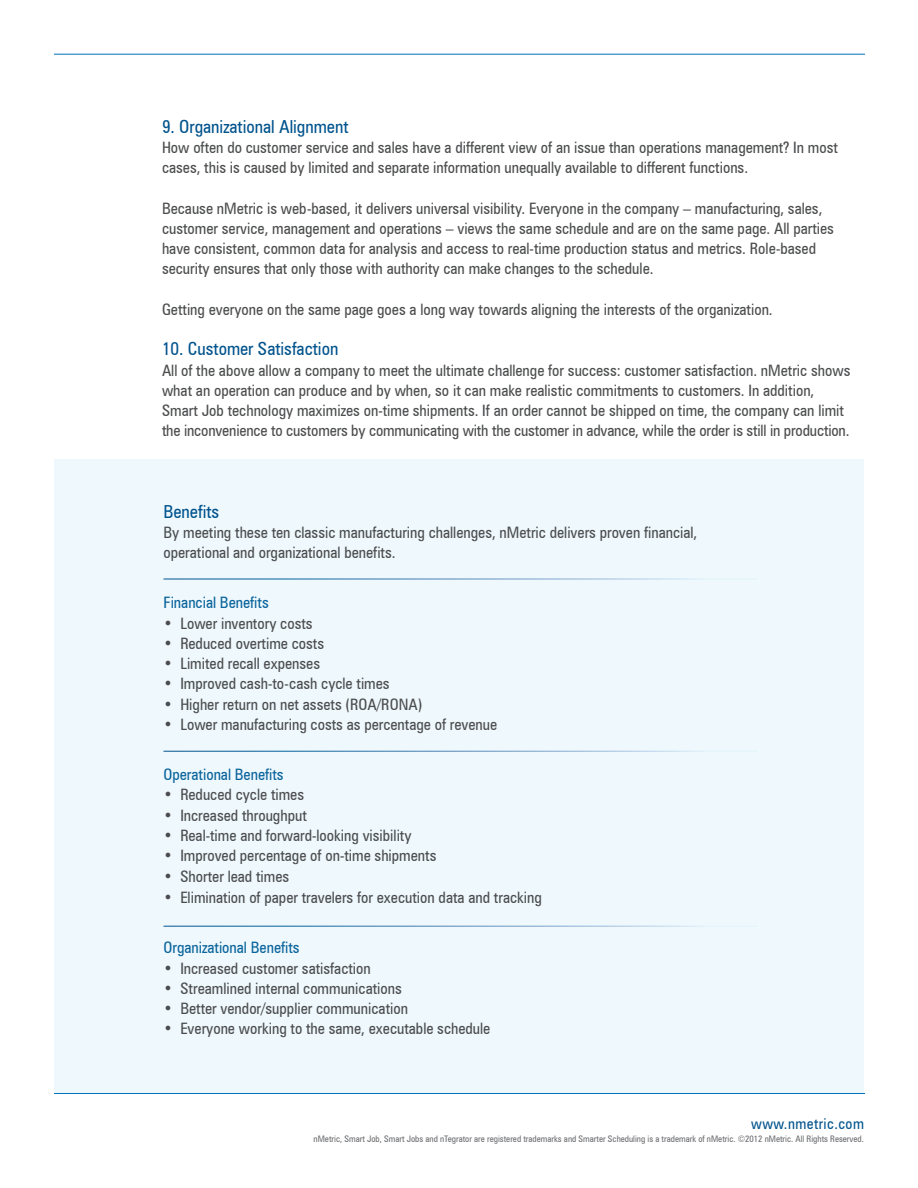
<style>
.page{position:relative;width:918px;height:1188px;background:#fff}
.page>*{position:absolute;margin:0;border:0;box-sizing:border-box;transform-origin:0 0}
.t1{font:condensed 18px "Zurich BT";color:#00538d}
.t2{font:condensed 15.75px/20.2px "Zurich BT";color:#4b4c4d}
.t3{font:condensed 15.75px "Zurich BT";color:#09639b}
.t4{font:condensed 15px "Zurich BT";letter-spacing:.03em;color:#00538d}
.t5{font:condensed 9px "Zurich BT";color:#6c6d70}
</style>
<div class="page">
<div style="left:54px;top:459px;width:810px;height:635px;background:#eef8fd"></div>
<hr style="left:54px;top:54px;width:811px;height:1px;background:#0072b8">
<hr style="left:54px;top:1093px;width:811px;height:1px;background:#0072b8">
<hr style="left:164px;top:579px;width:594px;height:1px;background:#fff">
<hr style="left:164px;top:751px;width:594px;height:1px;background:#fff">
<hr style="left:164px;top:926px;width:594px;height:1px;background:#fff">
<p class="t1" style="left:162px;top:115px;width:188px">9. Organizational Alignment</p>
<p class="t2" style="left:162px;top:137px;width:677px">How often do customer service and sales have a different view of an issue than operations management? In most cases, this is caused by limited and separate information unequally available to different functions.</p>
<p class="t2" style="left:162px;top:198px;width:674px">Because nMetric is web-based, it delivers universal visibility. Everyone in the company – manufacturing, sales, customer service, management and operations – views the same schedule and are on the same page. All parties have consistent, common data for analysis and access to real-time production status and metrics. Role-based security ensures that only those with authority can make changes to the schedule.</p>
<p class="t2" style="left:162px;top:299px;width:612px">Getting everyone on the same page goes a long way towards aligning the interests of the organization.</p>
<p class="t1" style="left:162px;top:338px;width:178px">10. Customer Satisfaction</p>
<p class="t2" style="left:162px;top:360px;width:690px">All of the above allow a company to meet the ultimate challenge for success: customer satisfaction. nMetric shows what an operation can produce and by when, so it can make realistic commitments to customers. In addition, Smart Job technology maximizes on-time shipments. If an order cannot be shipped on time, the company can limit the inconvenience to customers by communicating with the customer in advance, while the order is still in production.</p>
<p class="t1" style="left:164px;top:500px;width:57px">Benefits</p>
<p class="t2" style="left:164px;top:522px;width:535px">By meeting these ten classic manufacturing challenges, nMetric delivers proven financial, operational and organizational benefits.</p>
<p class="t3" style="left:164px;top:593px;width:107px">Financial Benefits</p>
<p class="t2" style="left:164px;top:613px;width:151px">• Lower inventory costs</p>
<p class="t2" style="left:164px;top:633px;width:162px">• Reduced overtime costs</p>
<p class="t2" style="left:164px;top:653px;width:158px">• Limited recall expenses</p>
<p class="t2" style="left:164px;top:674px;width:228px">• Improved cash-to-cash cycle times</p>
<p class="t2" style="left:164px;top:694px;width:260px">• Higher return on net assets (ROA/RONA)</p>
<p class="t2" style="left:164px;top:714px;width:335px">• Lower manufacturing costs as percentage of revenue</p>
<p class="t3" style="left:164px;top:765px;width:122px">Operational Benefits</p>
<p class="t2" style="left:164px;top:785px;width:142px">• Reduced cycle times</p>
<p class="t2" style="left:164px;top:805px;width:145px">• Increased throughput</p>
<p class="t2" style="left:164px;top:825px;width:250px">• Real-time and forward-looking visibility</p>
<p class="t2" style="left:164px;top:845px;width:274px">• Improved percentage of on-time shipments</p>
<p class="t2" style="left:164px;top:866px;width:127px">• Shorter lead times</p>
<p class="t2" style="left:164px;top:887px;width:380px">• Elimination of paper travelers for execution data and tracking</p>
<p class="t3" style="left:164px;top:938px;width:138px">Organizational Benefits</p>
<p class="t2" style="left:164px;top:958px;width:209px">• Increased customer satisfaction</p>
<p class="t2" style="left:164px;top:978px;width:240px">• Streamlined internal communications</p>
<p class="t2" style="left:164px;top:998px;width:246px">• Better vendor/supplier communication</p>
<p class="t2" style="left:164px;top:1019px;width:328px">• Everyone working to the same, executable schedule</p>
<p class="t4" style="left:751px;top:1114px;width:114px">www.nmetric.com</p>
<p class="t5" style="left:314px;top:1133px;width:552px">nMetric, Smart Job, Smart Jobs and nTegrator are registered trademarks and Smarter Scheduling is a trademark of nMetric. ©2012 nMetric. All Rights Reserved.</p>
</div>
